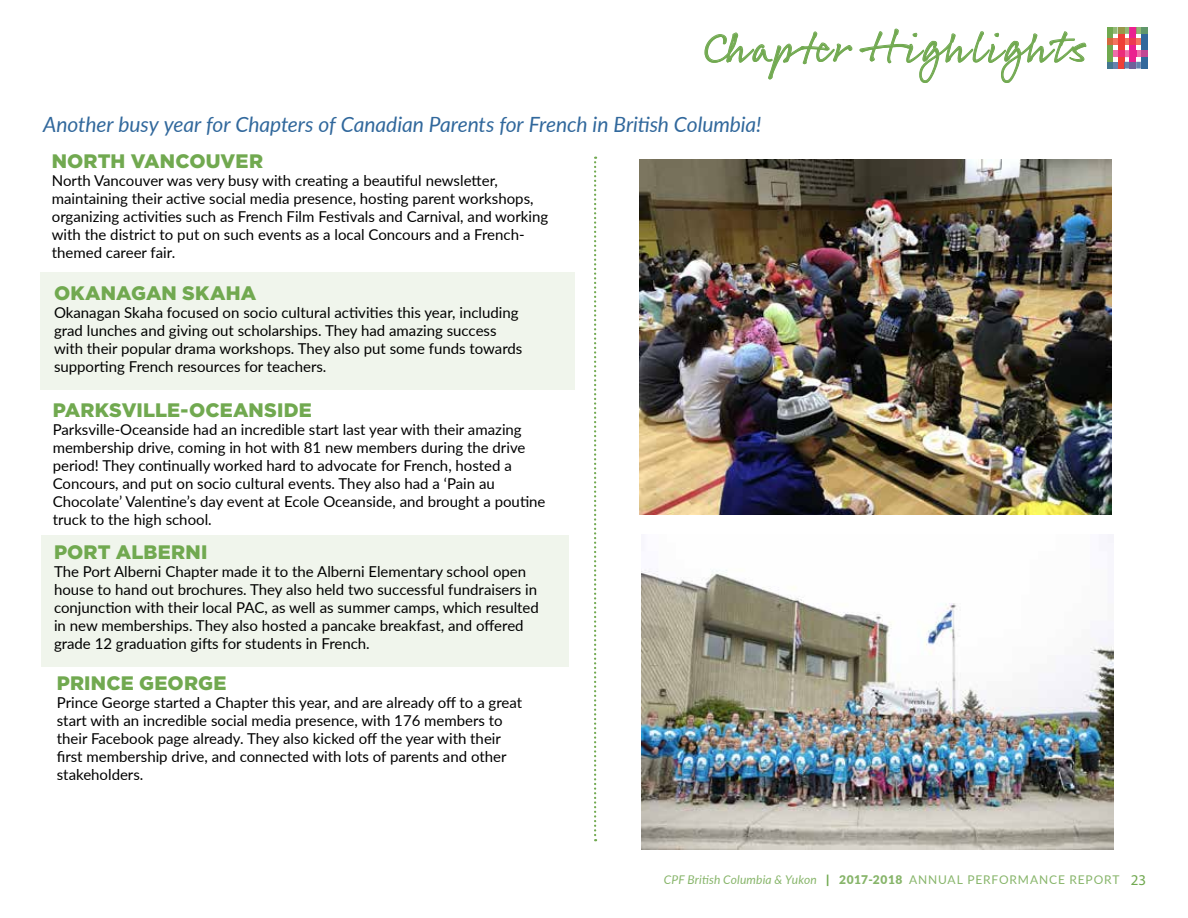
<style>
.page{position:relative;width:1188px;height:918px;background:#fff}
.page>*{position:absolute;margin:0;border:0;box-sizing:border-box;transform-origin:0 0}
.t1{font:45px "Rollerscript Smooth";letter-spacing:.07em;color:#71a950}
.t2{font:italic 21px "Lato";letter-spacing:-.005em;color:#31689c}
.t3{font:900 19.5px "Gotham";letter-spacing:.005em;color:#71a950}
.t4{font:15px/18px "Lato";color:#000}
.t5{font:italic 12px "Lato";letter-spacing:.015em;color:#87b56a}
.s1{font-weight:900;font-style:normal;color:#71a950}
.s2{font-weight:900;font-style:normal}
.s3{font-style:normal}
.s4{font-family:"Myriad Pro";font-style:normal;font-size:15px;color:#71a950}
</style>
<div class="page">
<svg style="left:704px;top:31px;width:149px;height:48px"></svg>
<svg style="left:859px;top:28px;width:228px;height:55px"></svg>
<div style="left:1141px;top:27px;width:7px;height:42px;background:#32689c"></div>
<div style="left:1141px;top:27px;width:7px;height:7px;background:#60976b"></div>
<div style="left:1141px;top:50px;width:7px;height:7px;background:#c24693"></div>
<svg style="left:1107px;top:27px;width:34px;height:42px"></svg>
<div style="left:1118px;top:50px;width:7px;height:7px;background:#ec2d7b"></div>
<svg style="left:594px;top:157px;width:2px;height:684px"></svg>
<div style="left:40px;top:272px;width:535px;height:118px;background:#f0f5ec"></div>
<div style="left:41px;top:536px;width:527px;height:131px;background:#f0f5ec"></div>
<img style="left:639px;top:160px;width:473px;height:355px">
<img style="left:642px;top:535px;width:472px;height:314px">
<h1 class="t1" style="left:704px;top:19px;width:384px">Chapter Highlights</h1>
<h2 class="t2" style="left:43px;top:110px;width:720px">Another busy year for Chapters of Canadian Parents for French in British Columbia!</h2>
<h3 class="t3" style="left:52px;top:148px;width:213px">NORTH VANCOUVER</h3>
<p class="t4" style="left:52px;top:171px;width:498px">North Vancouver was very busy with creating a beautiful newsletter, maintaining their active social media presence, hosting parent workshops, organizing activities such as French Film Festivals and Carnival, and working with the district to put on such events as a local Concours and a French&shy;themed career fair.</p>
<h3 class="t3" style="left:54px;top:279px;width:204px">OKANAGAN SKAHA</h3>
<p class="t4" style="left:54px;top:303px;width:470px">Okanagan Skaha focused on socio cultural activities this year, including grad lunches and giving out scholarships. They had amazing success with their popular drama workshops. They also put some funds towards supporting French resources for teachers.</p>
<h3 class="t3" style="left:53px;top:397px;width:261px">PARKSVILLE-OCEANSIDE</h3>
<p class="t4" style="left:53px;top:420px;width:494px">Parksville-Oceanside had an incredible start last year with their amazing membership drive, coming in hot with 81 new members during the drive period! They continually worked hard to advocate for French, hosted a Concours, and put on socio cultural events. They also had a ‘Pain au Chocolate’ Valentine’s day event at Ecole Oceanside, and brought a poutine truck to the high school.</p>
<h3 class="t3" style="left:54px;top:539px;width:155px">PORT ALBERNI</h3>
<p class="t4" style="left:54px;top:562px;width:486px">The Port Alberni Chapter made it to the Alberni Elementary school open house to hand out brochures. They also held two successful fundraisers in conjunction with their local PAC, as well as summer camps, which resulted in new memberships. They also hosted a pancake breakfast, and offered grade 12 graduation gifts for students in French.</p>
<h3 class="t3" style="left:57px;top:670px;width:171px">PRINCE GEORGE</h3>
<p class="t4" style="left:57px;top:693px;width:467px">Prince George started a Chapter this year, and are already off to a great start with an incredible social media presence, with 176 members to their Facebook page already. They also kicked off the year with their first membership drive, and connected with lots of parents and other stakeholders.</p>
<p class="t5" style="left:664px;top:871px;width:484px">CPF British Columbia &amp; Yukon <span class="s1">|</span> <span class="s2">2017-2018</span> <span class="s3">ANNUAL PERFORMANCE REPORT</span> <span class="s4">23</span></p>
</div>
